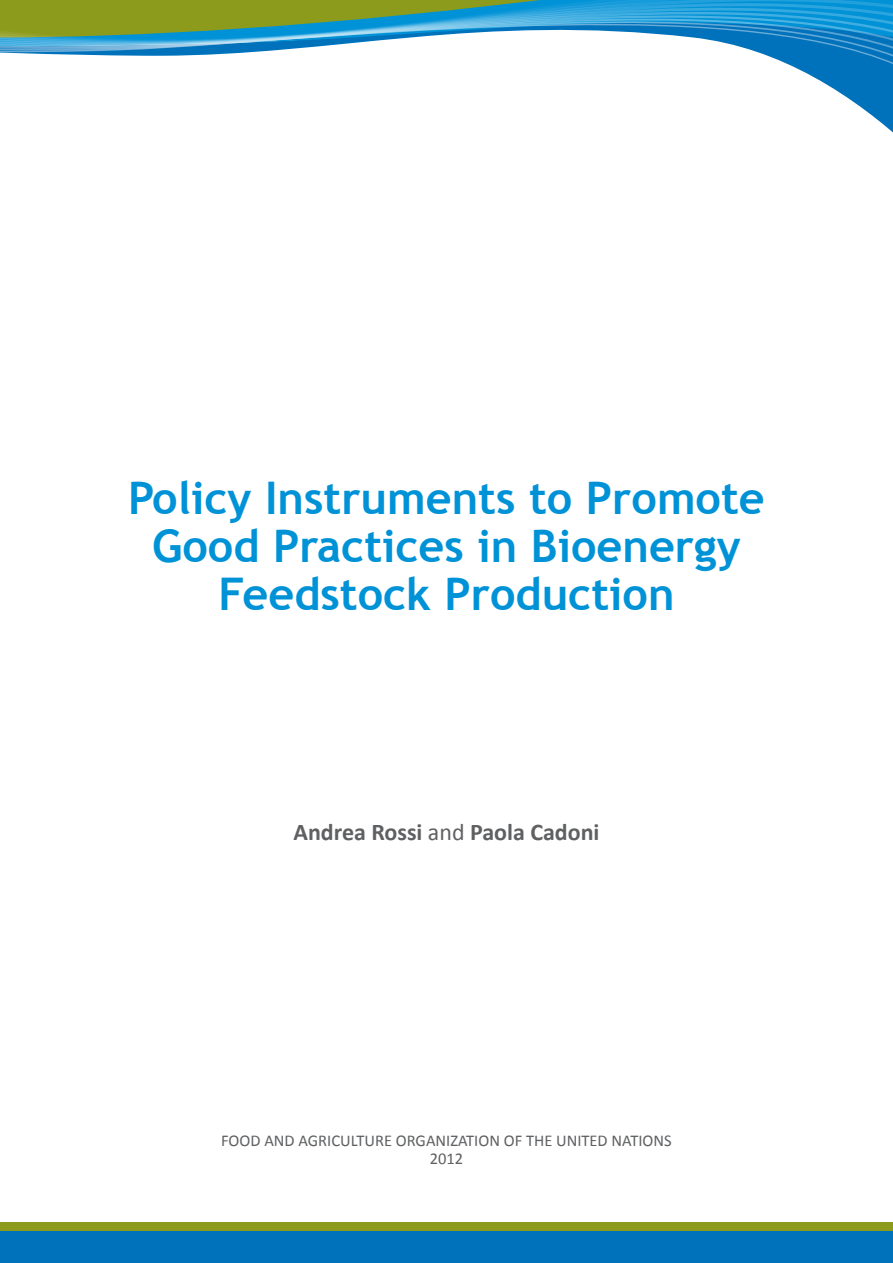
<style>
.page{position:relative;width:893px;height:1263px;background:#fff}
.page>*{position:absolute;margin:0;border:0;box-sizing:border-box;transform-origin:0 0}
.t1{font:700 45px/48px "Trebuchet MS";color:#0092d7;text-align:center}
.t2{font:700 24px "Calibri";color:#5f6062}
.t3{font:16.5px "Calibri";color:#5f6062}
.s1{font-weight:400}
</style>
<div class="page">
<div style="left:0;top:1227px;width:893px;height:36px;background:#0072bc"></div>
<div style="left:0;top:1222px;width:893px;height:9px;background:#8c9b1b"></div>
<svg style="left:0;top:0;width:893px;height:133px"></svg>
<p class="t1" style="left:128px;top:474px;width:638px">Policy Instruments to Promote<br>Good Practices in Bioenergy<br>Feedstock Production</p>
<p class="t2" style="left:294px;top:817px;width:307px">Andrea Rossi <span class="s1">AND</span> Paola Cadoni</p>
<p class="t3" style="left:221px;top:1130px;width:106px">FOOD AN D AGRICU</p>
<p class="t3" style="left:351px;top:1130px;width:16px">LTURE</p>
<p class="t3" style="left:396px;top:1130px;width:72px">ORGANIZATION</p>
<p class="t3" style="left:504px;top:1130px;width:72px">OF THE UNITE</p>
<p class="t3" style="left:598px;top:1130px;width:34px">D NATIONS</p>
<p class="t3" style="left:430px;top:1148px;width:35px">2012</p>
</div>
